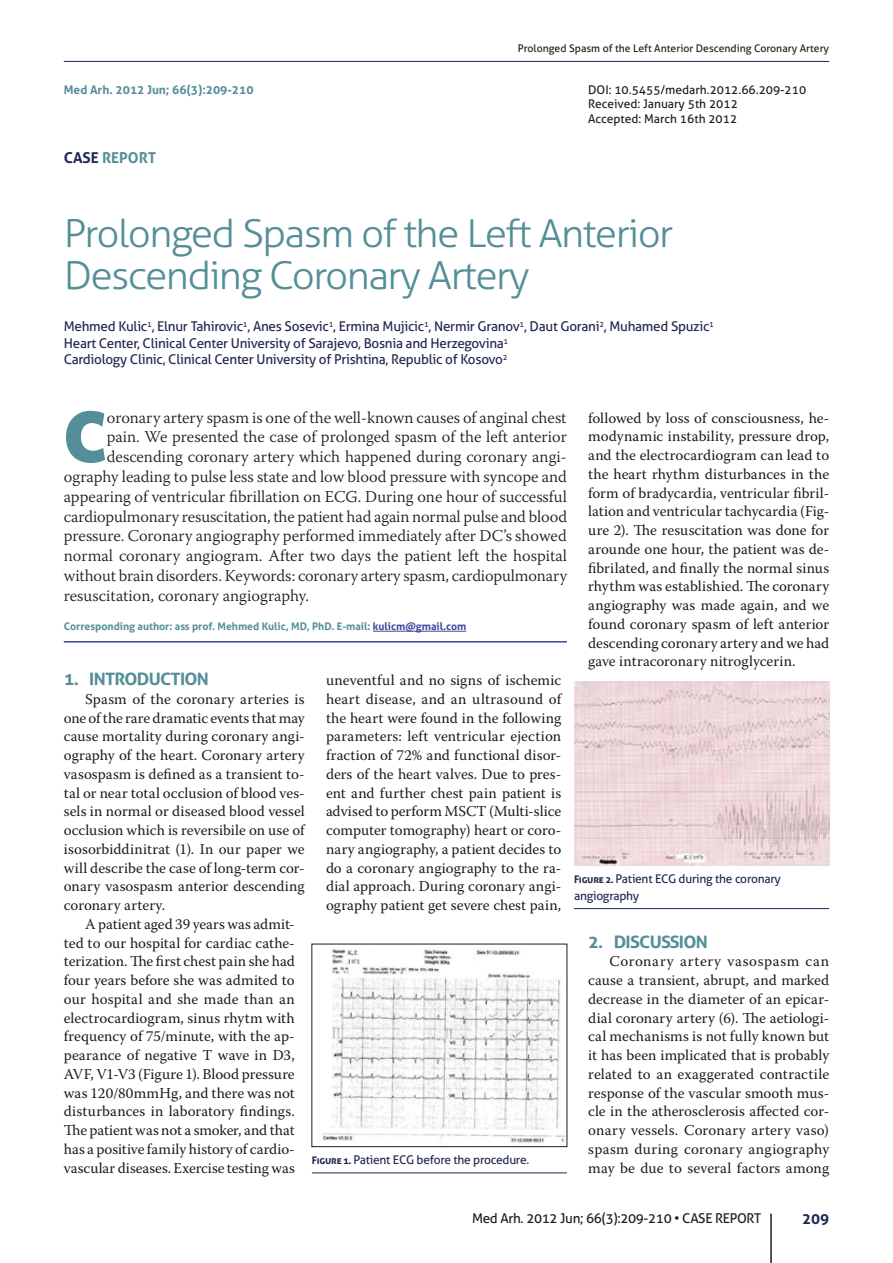
<style>
.page{position:relative;width:893px;height:1263px;background:#fff}
.page>*{position:absolute;margin:0;border:0;box-sizing:border-box;transform-origin:0 0}
.t1{font:900 73.35px "Whitney";color:#548e98}
.t2{font:300 38.4px/42px "Aller";letter-spacing:-.04em;color:#548e98;scale:1.05 1}
.t3{font:700 17.1px "Aller";letter-spacing:-.04em;color:#548e98;scale:1.05 1}
.t4{font:300 16.5px "Warnock Pro";color:#1d1d1b}
.t5{font:15px/18.8px "Warnock Pro";letter-spacing:.005em;color:#1d1d1b;text-align:justify}
.t6{font:700 15px "Aller";color:#548e98}
.t7{font:700 15px "Aller";color:#212851}
.t8{font:13.5px/16.5px "Aller";letter-spacing:-.02em;color:#212851}
.t9{font:13.5px "Aller";letter-spacing:-.025em;color:#1d1d1b}
.t10{font:12px/16.5px "Aller";letter-spacing:-.02em;color:#212851}
.t11{font:12px/14.4px "Aller";color:#1d1d1b}
.t12{font:700 12px "Aller";color:#548e98}
.t13{font:700 10.5px "Aller";color:#548e98}
.t14{font:10.5px "Aller";color:#1d1d1b}
.s1{color:#212851}
.s2{color:#3e4898}
.s3{font-weight:700;font-size:10.5px}
</style>
<div class="page">
<hr style="left:770px;top:1214px;width:2px;height:49px;background:#1d1d1b">
<hr style="left:64px;top:61px;width:765px;height:1px;background:#212851">
<hr style="left:64px;top:641px;width:503px;height:1px;background:#3e4898">
<hr style="left:373px;top:631px;width:93px;height:1px;background:#3e4898">
<img style="left:322px;top:949px;width:243px;height:194px">
<hr style="left:312px;top:1172px;width:255px;height:1px;background:#212851">
<img style="left:574px;top:682px;width:255px;height:184px">
<hr style="left:574px;top:908px;width:255px;height:1px;background:#212851">
<p class="t12" style="left:64px;top:82px;width:191px">Med Arh. 2012 Jun; 66(3):209-210</p>
<p class="t6" style="left:64px;top:148px;width:91px"><span class="s1">case</span> report</p>
<p class="t14" style="left:518px;top:42px;width:313px">Prolonged Spasm of the Left Anterior Descending Coronary Artery</p>
<p class="t11" style="left:588px;top:82px;width:219px">DOI: 10.5455/medarh.2012.66.209-210<br>Received: January 5th 2012<br>Accepted: March 16th 2012</p>
<h2 class="t2" style="left:64px;top:213px;width:582px">Prolonged Spasm of the Left Anterior<br>Descending Coronary Artery</h2>
<p class="t8" style="left:64px;top:318px;width:652px">Mehmed Kulic<sup>1</sup>, Elnur Tahirovic<sup>1</sup>, Anes Sosevic<sup>1</sup>, Ermina Mujicic<sup>1</sup>, Nermir Granov<sup>1</sup>, Daut Gorani<sup>2</sup>, Muhamed Spuzic<sup>1<br></sup>Heart Center, Clinical Center University of Sarajevo, Bosnia and Herzegovina<sup>1<br></sup>Cardiology Clinic, Clinical Center University of Prishtina, Republic of Kosovo<sup>2</sup></p>
<h1 class="t1" style="left:64px;top:392px;width:45px">C</h1>
<p class="t4" style="left:107px;top:407px;width:461px">oronary artery spasm is one of the well-known causes of anginal chest</p>
<p class="t5" style="left:588px;top:408px;width:242px">followed by loss of consciousness, he&shy;modynamic instability, pressure drop, and the electrocardiogram can lead to the heart rhythm disturbances in the form of bradycardia, ventricular fibril&shy;lation and ventricular tachycardia (Fig&shy;ure 2). The resuscitation was done for arounde one hour, the patient was de&shy;fibrilated, and finally the normal sinus rhythm was establishied. The coronary angiography was made again, and we found coronary spasm of left anterior descending coronary artery and we had gave intracoronary nitroglycerin.</p>
<p class="t4" style="left:107px;top:427px;width:462px">pain. We presented the case of prolonged spasm of the left anterior</p>
<p class="t4" style="left:107px;top:447px;width:462px">descending coronary artery which happened during coronary angi-</p>
<p class="t4" style="left:64px;top:467px;width:505px">ography leading to pulse less state and low blood pressure with syncope and</p>
<p class="t4" style="left:64px;top:486px;width:505px">appearing of ventricular fibrillation on ECG. During one hour of successful</p>
<p class="t4" style="left:64px;top:506px;width:505px">cardiopulmonary resuscitation, the patient had again normal pulse and blood</p>
<p class="t4" style="left:64px;top:526px;width:505px">pressure. Coronary angiography performed immediately after DC’s showed</p>
<p class="t4" style="left:64px;top:546px;width:505px">normal coronary angiogram. After two days the patient left the hospital</p>
<p class="t4" style="left:64px;top:566px;width:505px">without brain disorders. Keywords: coronary artery spasm, cardiopulmonary</p>
<p class="t4" style="left:64px;top:585px;width:247px">resuscitation, coronary angiography.</p>
<p class="t13" style="left:64px;top:620px;width:404px">Corresponding author: ass prof. Mehmed Kulic, MD, PhD. E-mail: <span class="s2">kulicm@gmail.com</span></p>
<p class="t3" style="left:64px;top:668px;width:140px">1. Introduction</p>
<p class="t5" style="left:64px;top:689px;width:242px;text-indent:21px">Spasm of the coronary arteries is one of the rare dramatic events that may cause mortality during coronary angi&shy;ography of the heart. Coronary artery vasospasm is defined as a transient to&shy;tal or near total occlusion of blood ves&shy;sels in normal or diseased blood vessel occlusion which is reversibile on use of isosorbiddinitrat (1). In our paper we will describe the case of long-term cor&shy;onary vasospasm anterior descending coronary artery.</p>
<p class="t5" style="left:64px;top:914px;width:233px;text-indent:21px">A patient aged 39 years was admit&shy;ted to our hospital for cardiac cathe&shy;terization. The first chest pain she had four years before she was admited to our hospital and she made than an electrocardiogram, sinus rhytm with frequency of 75/minute, with the ap&shy;pearance of negative T wave in D3, AVF, V1-V3 (Figure 1). Blood pressure was 120/80mmHg, and there was not disturbances in laboratory findings.<br>The patient was not a smoker, and that has a positive family history of cardio&shy;vascular diseases. Exercise testing was</p>
<p class="t5" style="left:326px;top:670px;width:237px">uneventful and no signs of ischemic heart disease, and an ultrasound of the heart were found in the following parameters: left ventricular ejection fraction of 72% and functional disor&shy;ders of the heart valves. Due to pres&shy;ent and further chest pain patient is advised to perform MSCT (Multi-slice computer tomography) heart or coro&shy;nary angiography, a patient decides to do a coronary angiography to the ra&shy;dial approach. During coronary angi&shy;ography patient get severe chest pain,</p>
<p class="t10" style="left:574px;top:871px;width:208px"><span class="s3">Figure 2.</span> Patient ECG during the coronary angiography</p>
<p class="t3" style="left:588px;top:931px;width:115px">2. Discussion</p>
<p class="t5" style="left:588px;top:952px;width:242px;text-indent:21px">Coronary artery vasospasm can cause a transient, abrupt, and marked decrease in the diameter of an epicar&shy;dial coronary artery (6). The aetiologi&shy;cal mechanisms is not fully known but it has been implicated that is probably related to an exaggerated contractile response of the vascular smooth mus&shy;cle in the atherosclerosis affected cor&shy;onary vessels. Coronary artery vaso) spasm during coronary angiography may be due to several factors among</p>
<p class="t10" style="left:312px;top:1151px;width:219px"><span class="s3">Figure 1.</span> Patient ECG before the procedure.</p>
<p class="t9" style="left:472px;top:1210px;width:219px">Med Arh. 2012 Jun; 66(3):209-210 • case</p>
<p class="t9" style="left:715px;top:1210px;width:9px">report</p>
<p class="t7" style="left:802px;top:1210px;width:28px">209</p>
</div>
